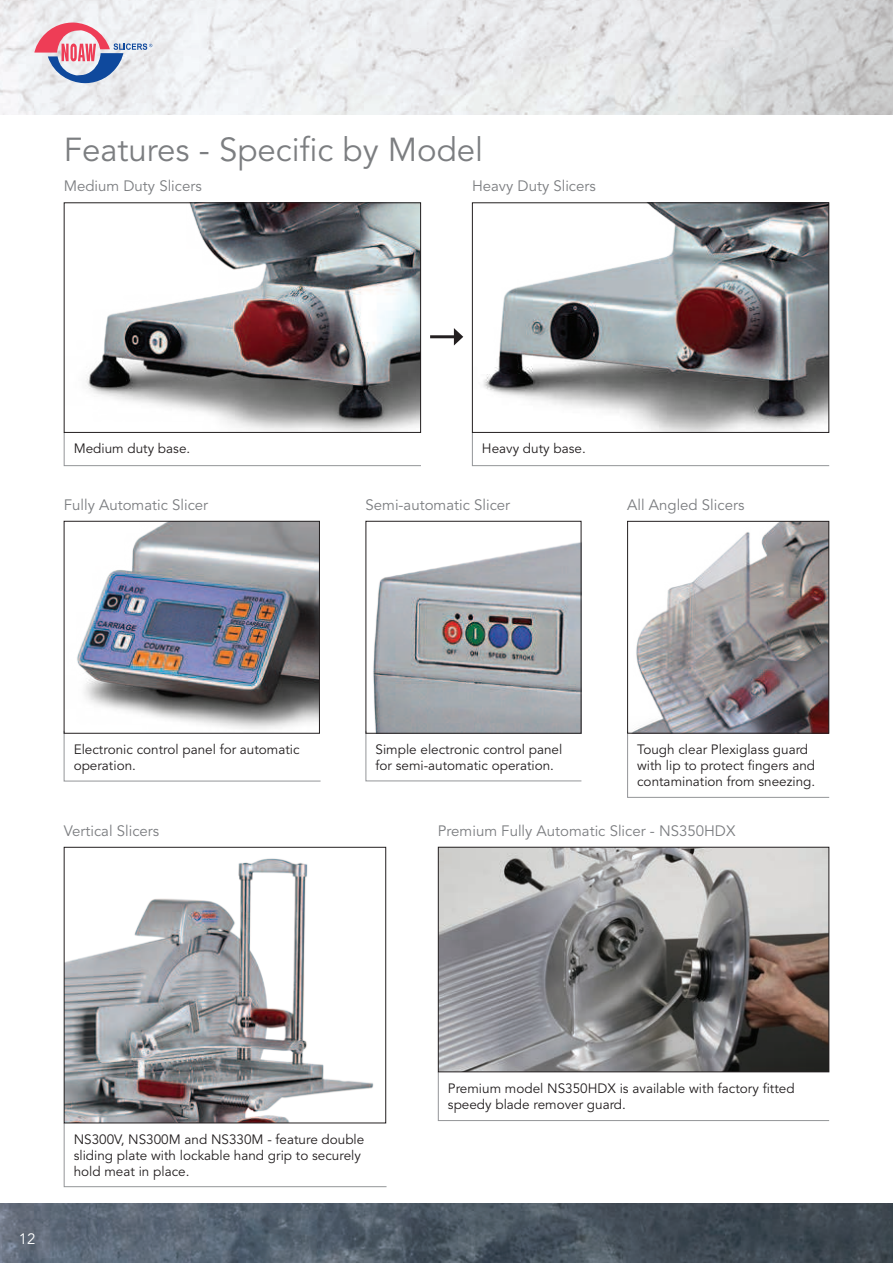
<style>
.page{position:relative;width:893px;height:1263px;background:#fff}
.page>*{position:absolute;margin:0;border:0;box-sizing:border-box;transform-origin:0 0}
.t1{font:33px "Avenir";color:#7c7e81}
.t2{font:15px "Avenir";color:#7c7e81}
.t3{font:15px "Avenir";color:#fff}
.t4{font:13.5px/16.2px "Avenir";color:#231f20}
</style>
<div class="page">
<img style="left:0;top:1203px;width:893px;height:60px">
<img style="left:0;top:0;width:893px;height:115px">
<svg style="left:34px;top:23px;width:118px;height:60px"></svg>
<svg style="left:63px;top:1122px;width:324px;height:65px"></svg>
<svg style="left:63px;top:432px;width:359px;height:34px"></svg>
<svg style="left:472px;top:432px;width:358px;height:34px"></svg>
<svg style="left:627px;top:730px;width:203px;height:68px"></svg>
<svg style="left:365px;top:730px;width:217px;height:52px"></svg>
<svg style="left:438px;top:1071px;width:392px;height:50px"></svg>
<img style="left:66px;top:858px;width:308px;height:263px">
<div style="left:64px;top:847px;width:322px;height:276px;border:1px solid #231f20"></div>
<img style="left:86px;top:204px;width:333px;height:227px">
<div style="left:64px;top:202px;width:357px;height:231px;border:1px solid #231f20"></div>
<img style="left:483px;top:204px;width:344px;height:227px">
<div style="left:472px;top:202px;width:357px;height:231px;border:1px solid #231f20"></div>
<img style="left:629px;top:523px;width:198px;height:208px">
<div style="left:627px;top:521px;width:202px;height:212px;border:1px solid #231f20"></div>
<svg style="left:63px;top:730px;width:258px;height:52px"></svg>
<img style="left:66px;top:523px;width:252px;height:209px">
<div style="left:64px;top:521px;width:256px;height:213px;border:1px solid #231f20"></div>
<img style="left:368px;top:542px;width:211px;height:190px">
<div style="left:366px;top:521px;width:215px;height:213px;border:1px solid #231f20"></div>
<img style="left:440px;top:849px;width:387px;height:221px">
<div style="left:438px;top:847px;width:391px;height:225px;border:1px solid #231f20"></div>
<hr style="left:430px;top:335px;width:27px;height:3px;background:#231f20">
<svg style="left:454px;top:328px;width:9px;height:17px"></svg>
<h1 class="t1" style="left:64px;top:135px;width:421px">Features - Specific by Model</h1>
<p class="t2" style="left:64px;top:180px;width:140px">Medium Duty Slicers</p>
<p class="t2" style="left:472px;top:180px;width:125px">Heavy Duty Slicers</p>
<p class="t4" style="left:74px;top:442px;width:118px">Medium duty base.</p>
<p class="t4" style="left:482px;top:442px;width:105px">Heavy duty base.</p>
<p class="t2" style="left:64px;top:498px;width:146px">Fully Automatic Slicer</p>
<p class="t2" style="left:366px;top:498px;width:146px">Semi-automatic Slicer</p>
<p class="t2" style="left:627px;top:498px;width:119px">All Angled Slicers</p>
<p class="t4" style="left:74px;top:743px;width:227px">Electronic control panel for automatic operation.</p>
<p class="t4" style="left:376px;top:743px;width:188px">Simple electronic control panel for semi-automatic operation.</p>
<p class="t4" style="left:637px;top:743px;width:180px">Tough clear Plexiglass guard with lip to protect fingers and contamination from sneezing.</p>
<p class="t2" style="left:64px;top:824px;width:97px">Vertical Slicers</p>
<p class="t2" style="left:438px;top:824px;width:299px">Premium Fully Automatic Slicer - NS350HDX</p>
<p class="t3" style="left:19px;top:1232px;width:18px">12</p>
<p class="t4" style="left:74px;top:1132px;width:292px">NS300V, NS300M and NS330M - feature double sliding plate with lockable hand grip to securely hold meat in place.</p>
<p class="t4" style="left:448px;top:1081px;width:348px">Premium model NS350HDX is available with factory fitted speedy blade remover guard.</p>
</div>
